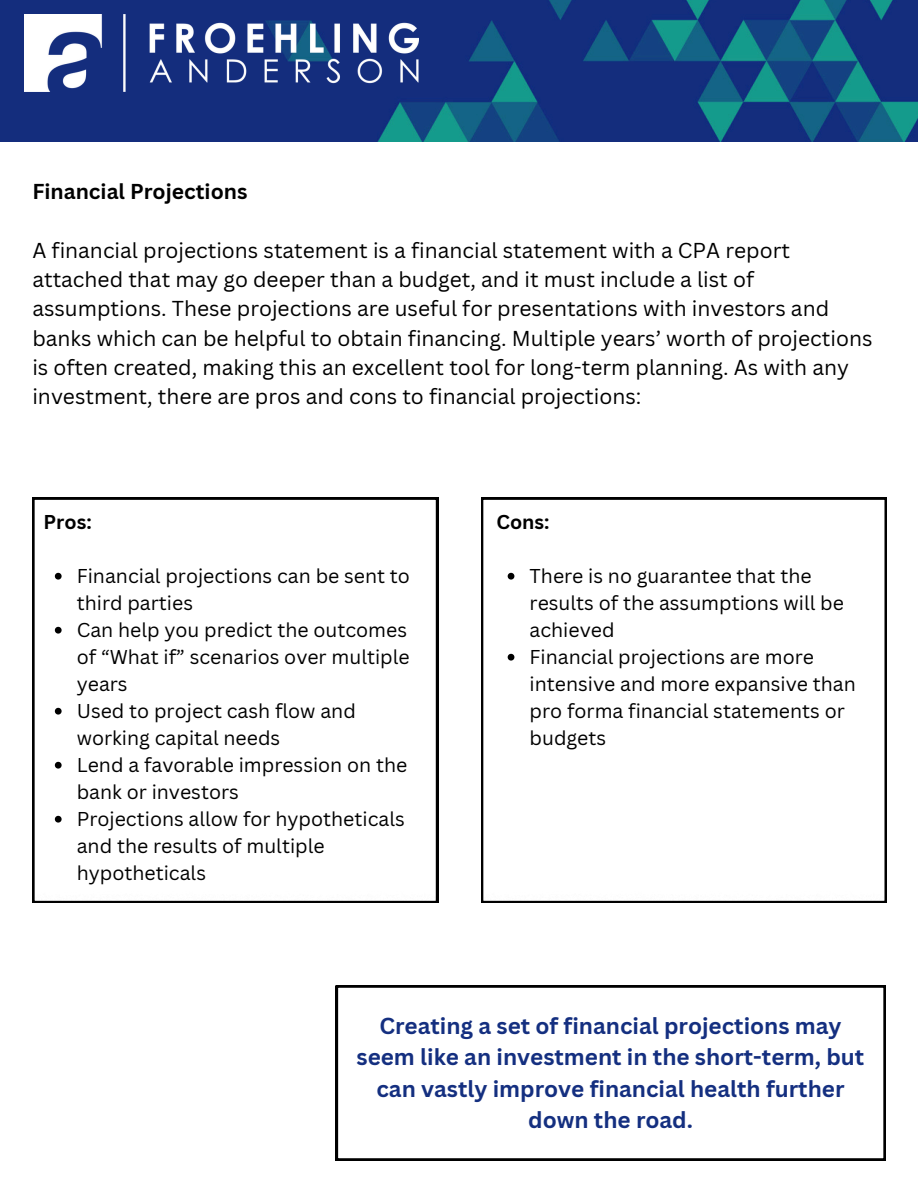
<style>
.page{position:relative;width:918px;height:1188px;background:#fff}
.page>*{position:absolute;margin:0;border:0;box-sizing:border-box;transform-origin:0 0}
.t1{font:700 22.5px/31.5px "Canva Sans";color:#142f80;text-align:center}
.t2{font:21px/29.2px "Canva Sans";color:#000}
.t3{font:700 21px "Canva Sans";color:#000}
.t4{font:19.5px/27px "Canva Sans";color:#000}
.t5{font:700 19.5px "Canva Sans";color:#000}
</style>
<div class="page">
<img style="left:0;top:0;width:918px;height:142px">
<img style="left:24px;top:14px;width:394px;height:78px">
<svg style="left:336px;top:986px;width:550px;height:174px"></svg>
<svg style="left:32px;top:498px;width:406px;height:405px"></svg>
<svg style="left:481px;top:498px;width:406px;height:405px"></svg>
<svg style="left:55px;top:573px;width:7px;height:7px"></svg>
<svg style="left:55px;top:627px;width:7px;height:7px"></svg>
<svg style="left:55px;top:708px;width:7px;height:7px"></svg>
<svg style="left:55px;top:762px;width:7px;height:7px"></svg>
<svg style="left:55px;top:816px;width:7px;height:7px"></svg>
<svg style="left:508px;top:573px;width:6px;height:7px"></svg>
<svg style="left:508px;top:654px;width:6px;height:7px"></svg>
<h2 class="t3" style="left:32px;top:177px;width:217px">Financial Projections</h2>
<p class="t2" style="left:32px;top:235px;width:842px">A financial projections statement is a financial statement with a CPA report attached that may go deeper than a budget, and it must include a list of assumptions. These projections are useful for presentations with investors and banks which can be helpful to obtain financing. Multiple years’ worth of projections is often created, making this an excellent tool for long-term planning. As with any investment, there are pros and cons to financial projections:</p>
<p class="t5" style="left:44px;top:508px;width:50px">Pros:</p>
<p class="t4" style="left:77px;top:562px;width:335px">Financial projections can be sent to third parties</p>
<p class="t4" style="left:77px;top:616px;width:334px">Can help you predict the outcomes of “What if” scenarios over multiple years</p>
<p class="t4" style="left:77px;top:697px;width:281px">Used to project cash flow and working capital needs</p>
<h3 class="t4" style="left:77px;top:751px;width:332px">Lend a favorable impression on the bank or investors</h3>
<p class="t4" style="left:77px;top:805px;width:330px">Projections allow for hypotheticals and the results of multiple hypotheticals</p>
<p class="t5" style="left:496px;top:508px;width:55px">Cons:</p>
<p class="t4" style="left:530px;top:562px;width:316px">There is no guarantee that the results of the assumptions will be achieved</p>
<h1 class="t4" style="left:530px;top:643px;width:328px">Financial projections are more intensive and more expansive than pro forma financial statements or budgets</h1>
<h3 class="t1" style="left:357px;top:1009px;width:509px">Creating a set of financial projections may seem like an investment in the short-term, but can vastly improve financial health further down the road.</h3>
</div>
